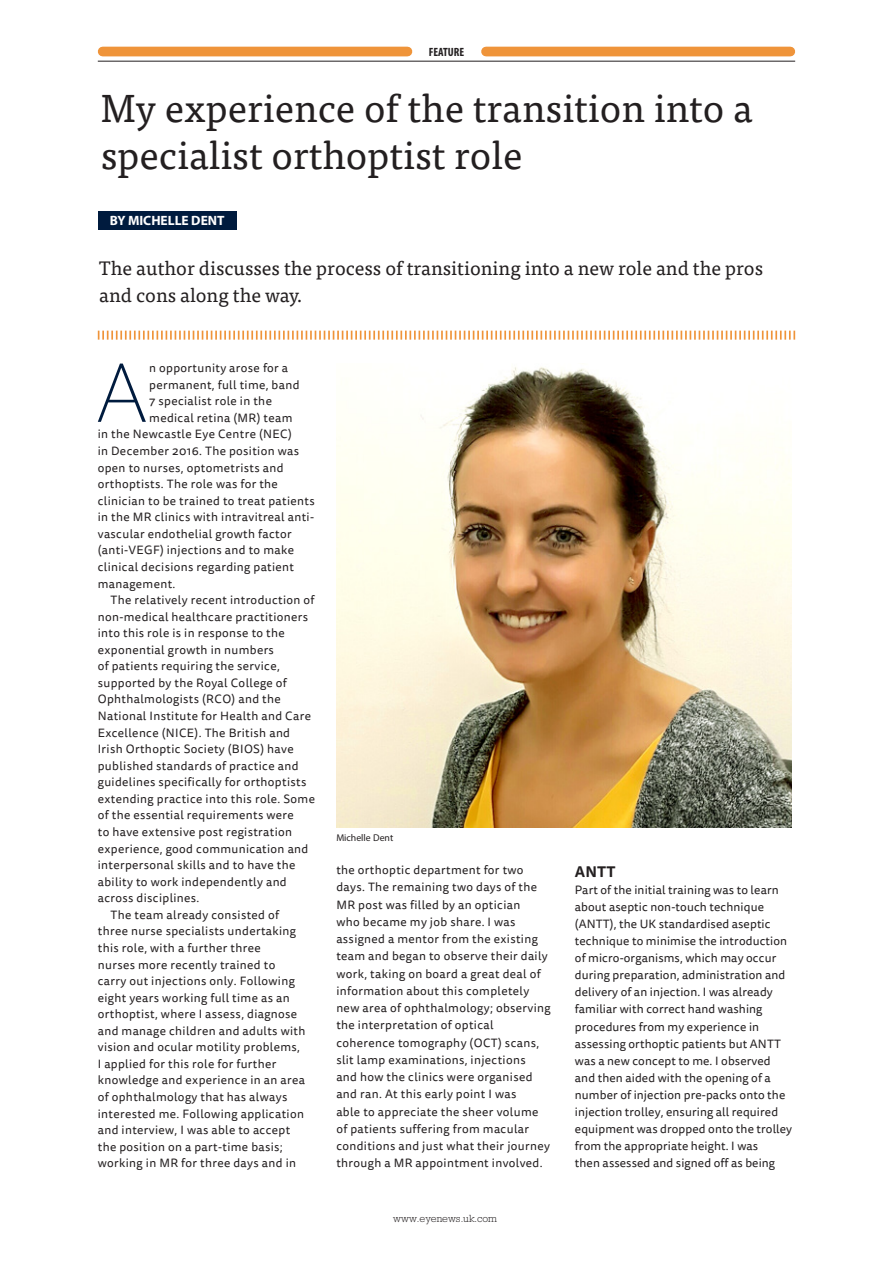
<style>
.page{position:relative;width:893px;height:1263px;background:#fff}
.page>*{position:absolute;margin:0;border:0;box-sizing:border-box;transform-origin:0 0}
.t1{font:300 expanded 79.65px "Europa SB";color:#001b3e}
.ENT_article_heading{font:39px/46.5px "Tisa Pro";color:#231f20}
.feature_Standfirst{font:19.5px/27px "Tisa Pro";color:#231f20}
.ENT_article_subhead{font:700 15px "Tisa Sans Pro";color:#231f20}
.t2{font:700 13.5px "Myriad Pro";color:#fff}
.t3{font:12px/16.5px "Tisa Sans Pro";letter-spacing:.03em;color:#231f20}
.t4{font:12px/17.1px "Tisa Sans Pro";letter-spacing:.01em;color:#231f20}
.t5{font:700 condensed 12px "Myriad Pro";color:#231f20}
.t6{font:300 10.5px "Rockwell";color:#231f20}
.art_caption_black{font:9.75px "Myriad Pro";color:#231f20}
</style>
<div class="page">
<div style="left:98px;top:211px;width:138px;height:18px;background:#001b3e"></div>
<svg style="left:98px;top:331px;width:697px;height:9px"></svg>
<div style="left:103px;top:47px;width:304px;height:9px;background:#ef943a"></div>
<div style="left:486px;top:47px;width:304px;height:9px;background:#ef943a"></div>
<hr style="left:98px;top:61px;width:697px;height:1px;background:#231f20">
<img style="left:336px;top:367px;width:455px;height:460px">
<p class="t5" style="left:429px;top:45px;width:37px">FEATURE</p>
<p class="ENT_article_heading" style="left:101px;top:83px;width:654px">My experience of the transition into a specialist orthoptist role</p>
<p class="t2" style="left:110px;top:212px;width:116px">BY MICHELLE DENT</p>
<p class="feature_Standfirst" style="left:99px;top:254px;width:665px">The author discusses the process of transitioning into a new role and the pros and cons along the way.</p>
<p class="t1" style="left:97px;top:348px;width:51px">A</p>
<p class="t3" style="left:149px;top:360px;width:140px">n opportunity arose for a</p>
<p class="t3" style="left:149px;top:377px;width:152px">permanent, full time, band</p>
<p class="t3" style="left:149px;top:393px;width:124px">7 specialist role in the</p>
<p class="t3" style="left:149px;top:410px;width:145px">medical retina (MR) team</p>
<p class="t3" style="left:98px;top:426px;width:196px">in the Newcastle Eye Centre (NEC)</p>
<p class="t3" style="left:98px;top:443px;width:203px">in December 2016. The position was</p>
<p class="t3" style="left:98px;top:459px;width:187px">open to nurses, optometrists and</p>
<p class="t3" style="left:98px;top:476px;width:182px">orthoptists. The role was for the</p>
<p class="t3" style="left:98px;top:493px;width:218px">clinician to be trained to treat patients</p>
<p class="t3" style="left:98px;top:509px;width:218px">in the MR clinics with intravitreal anti-</p>
<p class="t3" style="left:98px;top:526px;width:195px">vascular endothelial growth factor</p>
<p class="t3" style="left:98px;top:542px;width:198px">(anti-VEGF) injections and to make</p>
<p class="t3" style="left:98px;top:559px;width:198px">clinical decisions regarding patient</p>
<p class="t3" style="left:98px;top:575px;width:79px">management.</p>
<p class="t3" style="left:98px;top:592px;width:219px;text-indent:13px">The relatively recent introduction of non-medical healthcare practitioners into this role is in response to the exponential growth in numbers<br>of patients requiring the service, supported by the Royal College of Ophthalmologists (RCO) and the National Institute for Health and Care Excellence (NICE). The British and Irish Orthoptic Society (BIOS) have published standards of practice and guidelines specifically for orthoptists extending practice into this role. Some of the essential requirements were<br>to have extensive post registration experience, good communication and interpersonal skills and to have the ability to work independently and across disciplines.</p>
<p class="t3" style="left:98px;top:907px;width:209px;text-indent:13px">The team already consisted of three nurse specialists undertaking this role, with a further three<br>nurses more recently trained to carry out injections only. Following eight years working full time as an orthoptist, where I assess, diagnose and manage children and adults with vision and ocular motility problems, I applied for this role for further knowledge and experience in an area of ophthalmology that has always interested me. Following application and interview, I was able to accept the position on a part-time basis; working in MR for three days and in</p>
<p class="art_caption_black" style="left:336px;top:831px;width:58px">Michelle Dent</p>
<p class="t3" style="left:336px;top:862px;width:216px;line-height:17.2px">the orthoptic department for two days. The remaining two days of the MR post was filled by an optician<br>who became my job share. I was assigned a mentor from the existing team and began to observe their daily work, taking on board a great deal of information about this completely new area of ophthalmology; observing the interpretation of optical coherence tomography (OCT) scans, slit lamp examinations, injections<br>and how the clinics were organised and ran. At this early point I was<br>able to appreciate the sheer volume of patients suffering from macular conditions and just what their journey through a MR appointment involved.</p>
<p class="ENT_article_subhead" style="left:575px;top:860px;width:42px">ANTT</p>
<p class="t4" style="left:575px;top:881px;width:219px">Part of the initial training was to learn about aseptic non-touch technique (ANTT), the UK standardised aseptic technique to minimise the introduction of micro-organisms, which may occur during preparation, administration and delivery of an injection. I was already familiar with correct hand washing procedures from my experience in assessing orthoptic patients but ANTT was a new concept to me. I observed and then aided with the opening of a number of injection pre-packs onto the injection trolley, ensuring all required equipment was dropped onto the trolley from the appropriate height. I was<br>then assessed and signed off as being</p>
<p class="t6" style="left:393px;top:1212px;width:105px">www.eyenews.uk.com</p>
</div>
